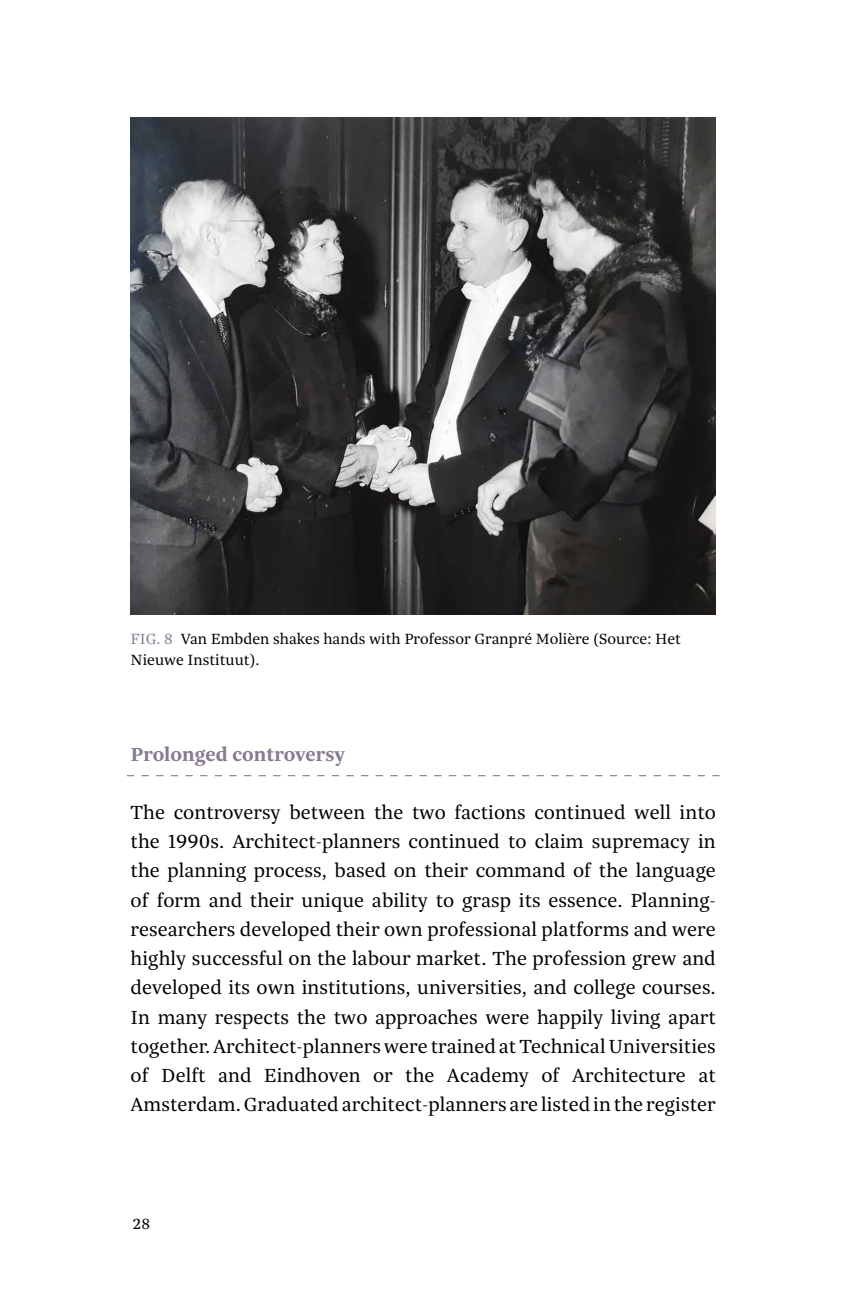
<style>
.page{position:relative;width:851px;height:1296px;background:#fff}
.page>*{position:absolute;margin:0;border:0;box-sizing:border-box;transform-origin:0 0}
.BODY_Normal{font:300 20.25px/29.2px "Trola Text";color:#000;text-align:justify}
.SUBHEADING_Normal_1{font:700 20.25px "Trola Text";color:#877b91}
.t1{font:300 15.75px/22.1px "Trola Text";color:#000}
.s1{color:#877b91}
</style>
<div class="page">
<svg style="left:127px;top:775px;width:592px;height:1px"></svg>
<img style="left:131px;top:117px;width:585px;height:497px">
<p class="t1" style="left:131px;top:627px;width:552px"><span class="s1">FIG. 8</span> Van Embden shakes hands with Professor Granpré Molière (Source: Het<br>Nieuwe Instituut).</p>
<p class="SUBHEADING_Normal_1" style="left:131px;top:742px;width:216px">Prolonged controversy</p>
<p class="BODY_Normal" style="left:131px;top:798px;width:587px">The controversy between the two factions continued well into the 1990s. Architect-planners continued to claim supremacy in the planning process, based on their command of the language of form and their unique ability to grasp its essence. Planning&shy;researchers developed their own professional platforms and were highly successful on the labour market. The profession grew and developed its own institutions, universities, and college courses.<br>In many respects the two approaches were happily living apart together. Architect-planners were trained at Technical Universities of Delft and Eindhoven or the Academy of Architecture at Amsterdam. Graduated architect-planners are listed in the register</p>
<p class="t1" style="left:133px;top:1212px;width:19px">28</p>
</div>
